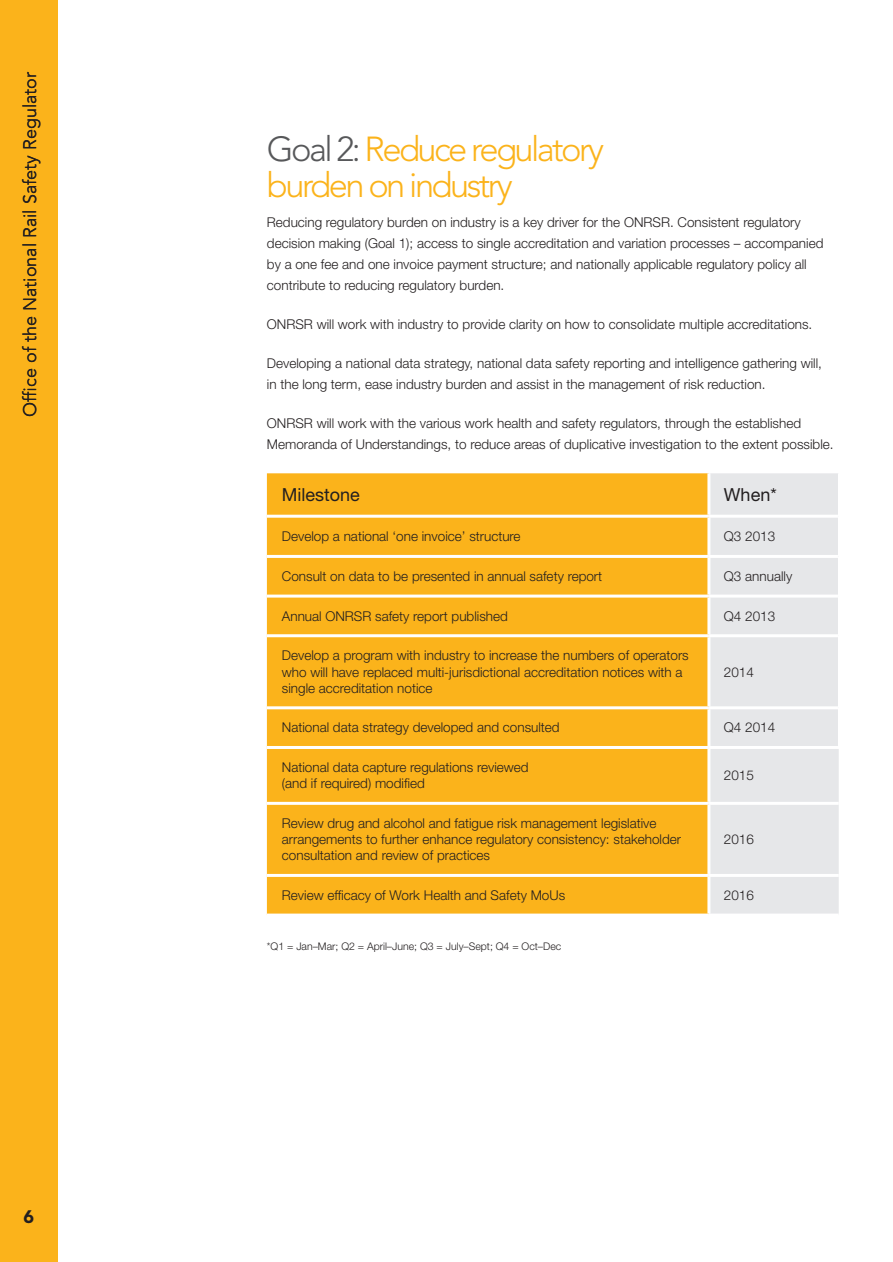
<style>
.page{position:relative;width:893px;height:1262px;background:#fff}
.page>*{position:absolute;margin:0;border:0;box-sizing:border-box;transform-origin:0 0}
.t1{font:300 34.5px/36px "Avenir LT Std";letter-spacing:-.075em;color:#fbb31b}
.t2{font:18px "Avenir LT Std";color:#231f20}
.t3{font:18px "Helvetica Neue LT Std";color:#231f20}
.t4{font:900 18px "Avenir LT Std";color:#231f20}
.t5{font:300 13.5px/21px "Helvetica Neue LT Std";color:#231f20}
.t6{font:300 10.5px "Helvetica Neue LT Std";color:#231f20}
.s1{color:#57585a}
</style>
<div class="page">
<div style="left:0;top:0;width:58px;height:1261px;background:#fbb31b"></div>
<div style="left:267px;top:473px;width:440px;height:440px;background:#fbb31b"></div>
<div style="left:710px;top:473px;width:128px;height:440px;background:#e6e7e9"></div>
<hr style="left:837px;top:473px;width:2px;height:43px;background:#fff">
<hr style="left:837px;top:516px;width:2px;height:40px;background:#fff">
<hr style="left:837px;top:556px;width:2px;height:40px;background:#fff">
<hr style="left:837px;top:596px;width:2px;height:39px;background:#fff">
<hr style="left:837px;top:635px;width:2px;height:72px;background:#fff">
<hr style="left:837px;top:707px;width:2px;height:39px;background:#fff">
<hr style="left:267px;top:514px;width:441px;height:3px;background:#fff">
<hr style="left:708px;top:514px;width:129px;height:3px;background:#fff">
<hr style="left:267px;top:555px;width:441px;height:3px;background:#fff">
<hr style="left:708px;top:555px;width:129px;height:3px;background:#fff">
<hr style="left:267px;top:594px;width:441px;height:3px;background:#fff">
<hr style="left:708px;top:594px;width:129px;height:3px;background:#fff">
<hr style="left:267px;top:634px;width:441px;height:3px;background:#fff">
<hr style="left:708px;top:634px;width:129px;height:3px;background:#fff">
<hr style="left:267px;top:706px;width:441px;height:3px;background:#fff">
<hr style="left:708px;top:706px;width:129px;height:3px;background:#fff">
<hr style="left:267px;top:746px;width:441px;height:3px;background:#fff">
<hr style="left:708px;top:746px;width:131px;height:3px;background:#fff">
<hr style="left:267px;top:801px;width:441px;height:3px;background:#fff">
<hr style="left:708px;top:801px;width:130px;height:3px;background:#fff">
<hr style="left:267px;top:873px;width:441px;height:3px;background:#fff">
<hr style="left:708px;top:873px;width:130px;height:3px;background:#fff">
<h2 class="t2" style="left:20px;top:416px;width:346px;rotate:-90deg">Office of the National Rail Safety Regulator</h2>
<h2 class="t4" style="left:23px;top:1205px;width:12px">6</h2>
<h1 class="t1" style="left:267px;top:131px;width:338px"><span class="s1">Goal 2:</span> Reduce regulatory burden on industry</h1>
<p class="t5" style="left:267px;top:212px;width:558px">Reducing regulatory burden on industry is a key driver for the ONRSR. Consistent regulatory decision making (Goal 1); access to single accreditation and variation processes – accompanied by a one fee and one invoice payment structure; and nationally applicable regulatory policy all contribute to reducing regulatory burden.</p>
<p class="t5" style="left:267px;top:314px;width:547px">ONRSR will work with industry to provide clarity on how to consolidate multiple accreditations.</p>
<p class="t5" style="left:267px;top:353px;width:556px">Developing a national data strategy, national data safety reporting and intelligence gathering will, in the long term, ease industry burden and assist in the management of risk reduction.</p>
<p class="t5" style="left:267px;top:413px;width:568px">ONRSR will work with the various work health and safety regulators, through the established<br>Memoranda of Understandings, to reduce areas of duplicative investigation to the extent possible.</p>
<h2 class="t3" style="left:282px;top:484px;width:80px">Milestone</h2>
<h2 class="t3" style="left:723px;top:484px;width:54px">When*</h2>
<p class="t5" style="left:282px;top:525px;width:240px">Develop a national ‘one invoice’ structure</p>
<p class="t5" style="left:723px;top:525px;width:53px">Q3 2013</p>
<p class="t5" style="left:282px;top:565px;width:322px">Consult on data to be presented in annual safety report</p>
<p class="t5" style="left:723px;top:565px;width:70px">Q3 annually</p>
<p class="t5" style="left:282px;top:605px;width:227px">Annual ONRSR safety report published</p>
<p class="t5" style="left:723px;top:605px;width:53px">Q4 2013</p>
<p class="t5" style="left:282px;top:647px;width:408px;line-height:16.2px">Develop a program with industry to increase the numbers of operators who will have replaced multi-jurisdictional accreditation notices with a single accreditation notice</p>
<p class="t5" style="left:723px;top:661px;width:32px">2014</p>
<p class="t5" style="left:282px;top:717px;width:279px">National data strategy developed and consulted</p>
<p class="t5" style="left:723px;top:717px;width:53px">Q4 2014</p>
<p class="t5" style="left:282px;top:759px;width:248px;line-height:16.2px">National data capture regulations reviewed (and if required) modified</p>
<p class="t5" style="left:723px;top:764px;width:32px">2015</p>
<p class="t5" style="left:282px;top:814px;width:400px;line-height:16.2px">Review drug and alcohol and fatigue risk management legislative arrangements to further enhance regulatory consistency: stakeholder consultation and review of practices</p>
<p class="t5" style="left:723px;top:828px;width:32px">2016</p>
<p class="t5" style="left:282px;top:884px;width:285px">Review efficacy of Work Health and Safety MoUs</p>
<p class="t5" style="left:723px;top:884px;width:32px">2016</p>
<p class="t6" style="left:267px;top:939px;width:296px">*Q1 = Jan–Mar; Q2 = April–June; Q3 = July–Sept; Q4 = Oct–Dec</p>
</div>
